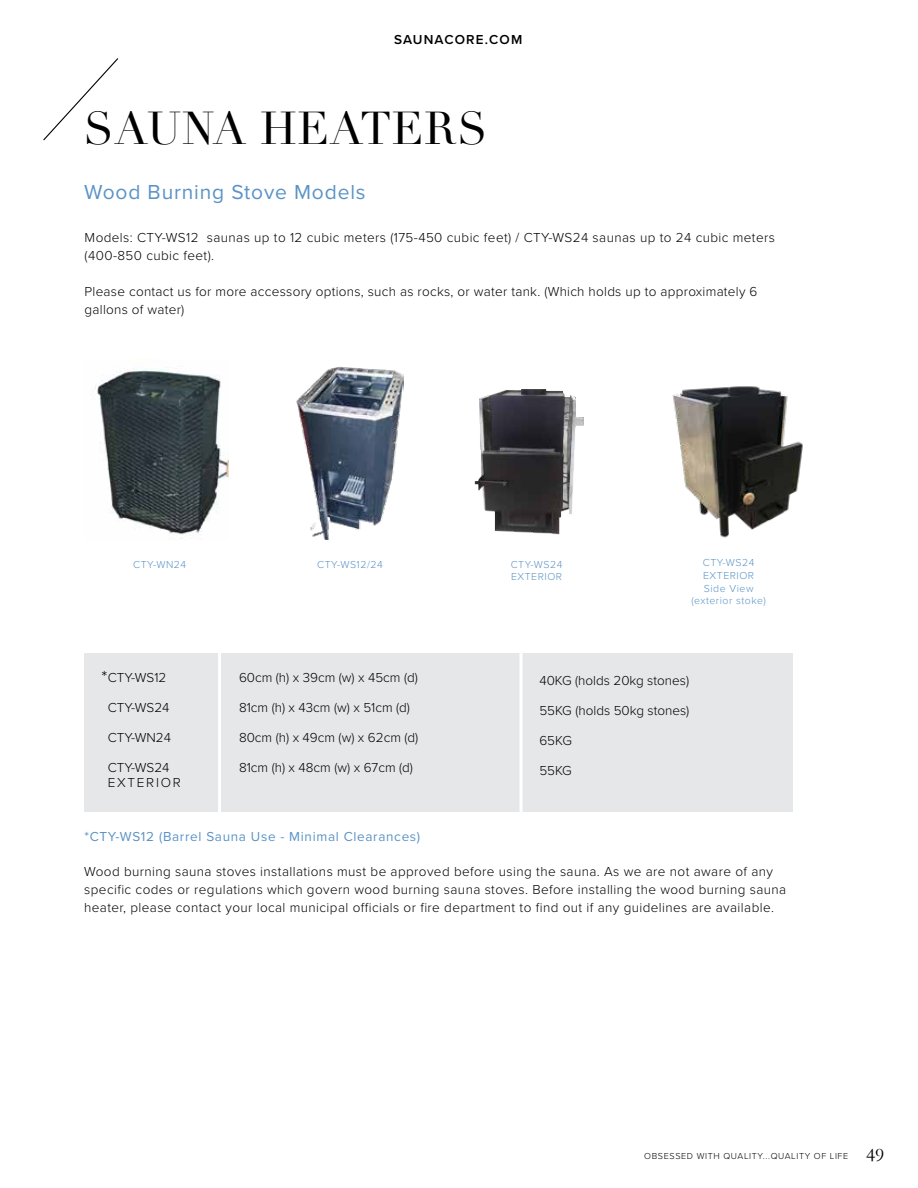
<style>
.page{position:relative;width:918px;height:1188px;background:#fff}
.page>*{position:absolute;margin:0;border:0;box-sizing:border-box;transform-origin:0 0}
.t1{font:45px "Didot";letter-spacing:.015em;color:#000}
.t2{font:21px "Proxima Nova";letter-spacing:.04em;color:#5b93c7}
.t3{font:300 17.85px "Proxima Nova";color:#000}
.t4{font:300 13.5px/18px "Proxima Nova";letter-spacing:.03em;color:#000}
.t5{font:300 13.5px "Proxima Nova";color:#000}
.t6{font:13.5px "Proxima Nova";letter-spacing:.05em;color:#5b93c7}
.t7{font:300 13.5px/15px "Proxima Nova";letter-spacing:.13em;color:#000}
.t8{font:600 13.5px "Proxima Nova";letter-spacing:.085em;color:#000}
.t9{font:300 10.5px/12.6px "Proxima Nova";letter-spacing:.05em;color:#5b93c7}
.t10{font:300 9px "Proxima Nova";letter-spacing:.07em;color:#000}
.s1{font-family:"Garamond";font-weight:400;font-size:19.5px}
</style>
<div class="page">
<div style="left:84px;top:653px;width:709px;height:158px;background:#e6e7e8"></div>
<hr style="left:218px;top:650px;width:3px;height:170px;background:#fff">
<hr style="left:520px;top:652px;width:3px;height:169px;background:#fff">
<img style="left:297px;top:367px;width:106px;height:172px">
<img style="left:672px;top:386px;width:131px;height:152px">
<img style="left:474px;top:389px;width:110px;height:146px">
<img style="left:91px;top:368px;width:138px;height:171px">
<svg style="left:43px;top:58px;width:76px;height:83px"></svg>
<p class="t8" style="left:394px;top:30px;width:130px">SAUNACORE.COM</p>
<h1 class="t1" style="left:84px;top:101px;width:405px">SAUNA HEATERS</h1>
<h2 class="t2" style="left:84px;top:176px;width:283px">Wood Burning Stove Models</h2>
<p class="t4" style="left:85px;top:228px;width:692px">Models: CTY-WS12 saunas up to 12 cubic meters (175-450 cubic feet) / CTY-WS24 saunas up to 24 cubic meters (400-850 cubic feet).</p>
<p class="t4" style="left:85px;top:282px;width:674px">Please contact us for more accessory options, such as rocks, or water tank. (Which holds up to approximately 6 gallons of water)</p>
<p class="t9" style="left:133px;top:557px;width:55px">CTY-WN24</p>
<p class="t9" style="left:317px;top:557px;width:67px">CTY-WS12/24</p>
<p class="t9" style="left:691px;top:556px;width:76px;text-align:center">CTY-WS24<br>EXTERIOR<br>Side View (exterior stoke)</p>
<p class="t9" style="left:511px;top:557px;width:53px">CTY-WS24<br>EXTERIOR</p>
<h3 class="t3" style="left:101px;top:663px;width:7px">*</h3>
<p class="t4" style="left:108px;top:668px;width:60px">CTY-WS12</p>
<p class="t4" style="left:108px;top:698px;width:63px">CTY-WS24</p>
<p class="t4" style="left:108px;top:728px;width:65px">CTY-WN24</p>
<p class="t7" style="left:108px;top:759px;width:75px">CTY-WS24<br>EXTERIOR</p>
<p class="t5" style="left:239px;top:668px;width:180px">60cm (h) x 39cm (w) x 45cm (d)</p>
<p class="t5" style="left:239px;top:698px;width:172px">81cm (h) x 43cm (w) x 51cm (d)</p>
<p class="t5" style="left:239px;top:728px;width:181px">80cm (h) x 49cm (w) x 62cm (d)</p>
<p class="t5" style="left:239px;top:758px;width:176px">81cm (h) x 48cm (w) x 67cm (d)</p>
<p class="t5" style="left:539px;top:671px;width:151px">40KG (holds 20kg stones)</p>
<p class="t5" style="left:539px;top:701px;width:151px">55KG (holds 50kg stones)</p>
<p class="t4" style="left:539px;top:731px;width:34px">65KG</p>
<p class="t4" style="left:539px;top:761px;width:34px">55KG</p>
<p class="t6" style="left:85px;top:826px;width:337px">*CTY-WS12 (Barrel Sauna Use - Minimal Clearances)</p>
<p class="t4" style="left:84px;top:862px;width:704px">Wood burning sauna stoves installations must be approved before using the sauna. As we are not aware of any specific codes or regulations which govern wood burning sauna stoves. Before installing the wood burning sauna heater, please contact your local municipal officials or fire department to find out if any guidelines are available.</p>
<p class="t10" style="left:644px;top:1149px;width:241px">OBSESSED WITH QUALITY...QUALITY OF LIFE <span class="s1">49</span></p>
</div>
